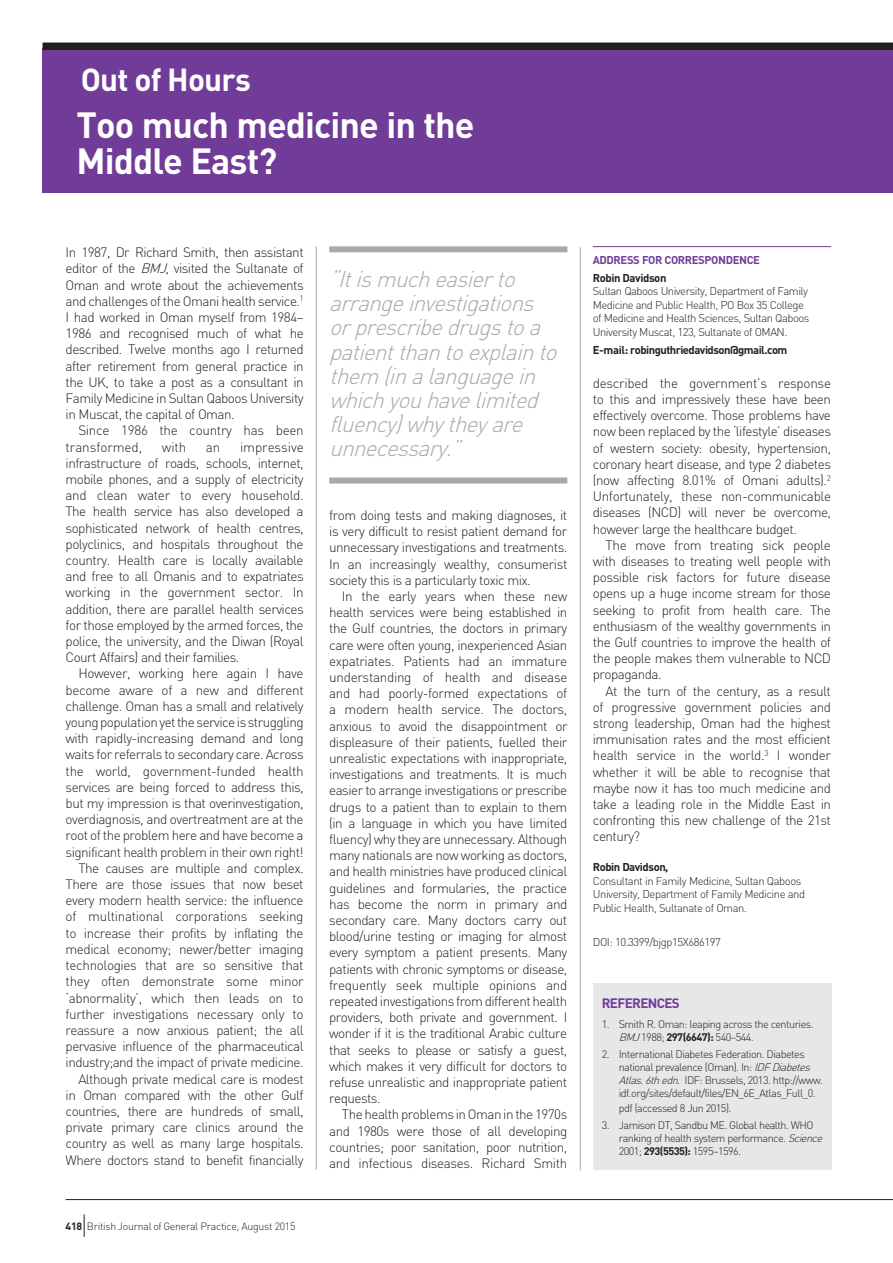
<style>
.page{position:relative;width:893px;height:1263px;background:#fff}
.page>*{position:absolute;margin:0;border:0;box-sizing:border-box;transform-origin:0 0}
.t1{font:700 36px/36px "DIN";letter-spacing:-.025em;color:#fff}
.t2{font:700 31.5px "DIN";letter-spacing:-.025em;color:#fff}
.t3{font:italic 300 22.5px/24px "DIN";color:#a8a9ad}
.t4{font:300 13.5px/16.2px "DIN";letter-spacing:-.04em;color:#231f20;text-align:justify}
.t5{font:300 13.5px/16.2px "DIN";letter-spacing:-.02em;color:#231f20}
.t6{font:700 13.5px "DIN";letter-spacing:-.05em;color:#713c98}
.t7{font:300 11.25px/13.5px "DIN";letter-spacing:-.045em;color:#231f20}
.t8{font:700 11.25px "DIN";letter-spacing:-.04em;color:#231f20}
.t9{font:700 11.25px "DIN";letter-spacing:-.035em;color:#713c98}
.t10{font:300 10.8px/13px "DIN";letter-spacing:-.05em;color:#231f20}
.t11{font:300 10.5px "DIN";letter-spacing:-.025em;color:#231f20}
.s1{font-style:italic}
.s2{font-weight:700}
</style>
<div class="page">
<div style="left:43px;top:49px;width:850px;height:144px;background:#713c98"></div>
<div style="left:43px;top:43px;width:850px;height:7px;background:#231f20"></div>
<hr style="left:580px;top:247px;width:1px;height:923px;background:#a8a9ad">
<hr style="left:316px;top:246px;width:1px;height:923px;background:#a8a9ad">
<hr style="left:66px;top:1199px;width:827px;height:1px;background:#231f20">
<svg style="left:84px;top:1214px;width:1px;height:23px"></svg>
<hr style="left:593px;top:246px;width:238px;height:1px;background:#713c98">
<div style="left:329px;top:246px;width:238px;height:6px;background:#a8a9ad"></div>
<div style="left:329px;top:477px;width:238px;height:6px;background:#a8a9ad"></div>
<div style="left:593px;top:983px;width:239px;height:186px;background:#e6e7e9"></div>
<h2 class="t2" style="left:81px;top:59px;width:172px">Out of Hours</h2>
<h1 class="t1" style="left:77px;top:105px;width:399px">Too much medicine in the<br>Middle East?</h1>
<p class="t4" style="left:66px;top:244px;width:240px">In 1987, Dr Richard Smith, then assistant editor of the <span class="s1">BMJ</span>, visited the Sultanate of Oman and wrote about the achievements and challenges of the Omani health service.<sup>1<br></sup>I had worked in Oman myself from 1984– 1986 and recognised much of what he described. Twelve months ago I returned after retirement from general practice in the UK, to take a post as a consultant in Family Medicine in Sultan Qaboos University in Muscat, the capital of Oman.</p>
<p class="t5" style="left:66px;top:422px;width:240px;text-indent:13px">Since 1986 the country has been transformed,</p>
<p class="t4" style="left:66px;top:438px;width:240px;text-indent:174px">impressive infrastructure of roads, schools, internet, mobile phones, and a supply of electricity and clean water to every household.<br>The health service has also developed a sophisticated network of health centres, polyclinics, and hospitals throughout the country. Health care is locally available and free to all Omanis and to expatriates working in the government sector. In addition, there are parallel health services for those employed by the armed forces, the police, the university, and the Diwan (Royal Court Affairs) and their families.</p>
<p class="t4" style="left:66px;top:665px;width:240px;text-align:right">However, working here again I have become aware of a new and different challenge. Oman has a small and relatively young population yet the service is struggling with rapidly-increasing demand and long waits for referrals to secondary care. Across the world, government-funded health services are being forced to address this, but my impression is that overinvestigation, overdiagnosis, and overtreatment are at the root of the problem here and have become a significant health problem in their own right!<br>The causes are multiple and complex.<br>There are those issues that now beset every modern health service: the influence of multinational corporations seeking to increase their profits by inflating the medical economy; newer/better imaging technologies that are so sensitive that they often demonstrate some minor ‘abnormality’, which then leads on to further investigations necessary only to reassure a now anxious patient; the all pervasive influence of the pharmaceutical industry;and the impact of private medicine.<br>Although private medical care is modest in Oman compared with the other Gulf countries, there are hundreds of small, private primary care clinics around the country as well as many large hospitals.<br>Where doctors stand to benefit financially</p>
<p class="t4" style="left:162px;top:438px;width:26px">with</p>
<p class="t4" style="left:206px;top:438px;width:16px">an</p>
<p class="t11" style="left:66px;top:1219px;width:231px"><span class="s2">418</span> British Journal of General Practice, August 2015</p>
<h3 class="t3" style="left:329px;top:267px;width:236px">“Itismucheasierto arrangeinvestigations orprescribedrugstoa patientthantoexplainto them (inalanguagein whichyouhavelimited fluency)whytheyare unnecessary.”</h3>
<p class="t4" style="left:329px;top:507px;width:240px">from doing tests and making diagnoses, it is very difficult to resist patient demand for unnecessary investigations and treatments.<br>In an increasingly wealthy, consumerist society this is a particularly toxic mix.</p>
<p class="t4" style="left:329px;top:588px;width:240px;text-indent:13px">In the early years when these new health services were being established in the Gulf countries, the doctors in primary care were often young, inexperienced Asian expatriates. Patients had an immature understanding of health and disease and had poorly-formed expectations of a modern health service. The doctors, anxious to avoid the disappointment or displeasure of their patients, fuelled their unrealistic expectations with inappropriate, investigations and treatments. It is much easier to arrange investigations or prescribe drugs to a patient than to explain to them (in a language in which you have limited fluency) why they are unnecessary. Although many nationals are now working as doctors, and health ministries have produced clinical guidelines and formularies, the practice has become the norm in primary and secondary care. Many doctors carry out blood/urine testing or imaging for almost every symptom a patient presents. Many patients with chronic symptoms or disease, frequently seek multiple opinions and repeated investigations from different health providers, both private and government. I wonder if it is the traditional Arabic culture that seeks to please or satisfy a guest, which makes it very difficult for doctors to refuse unrealistic and inappropriate patient requests.</p>
<p class="t4" style="left:329px;top:1106px;width:240px;text-indent:13px">The health problems in Oman in the 1970s and 1980s were those of all developing countries; poor sanitation, poor nutrition, and infectious diseases. Richard Smith</p>
<p class="t9" style="left:593px;top:253px;width:169px">ADDRESS FOR CORRESPONDENCE</p>
<p class="t8" style="left:593px;top:270px;width:75px">Robin Davidson</p>
<p class="t7" style="left:593px;top:284px;width:218px">Sultan Qaboos University, Department of Family Medicine and Public Health, PO Box 35 College of Medicine and Health Sciences, Sultan Qaboos University Muscat, 123, Sultanate of OMAN.</p>
<p class="t8" style="left:593px;top:342px;width:196px">E-mail: robinguthriedavidson@gmail.com</p>
<p class="t4" style="left:593px;top:375px;width:240px">described the government’s response to this and impressively these have been effectively overcome. Those problems have now been replaced by the ‘lifestyle’ diseases of western society: obesity, hypertension, coronary heart disease, and type 2 diabetes (now affecting 8.01% of Omani adults).<sup>2<br></sup>Unfortunately, these non-communicable diseases (NCD) will never be overcome, however large the healthcare budget.</p>
<p class="t4" style="left:593px;top:537px;width:240px;text-indent:13px">The move from treating sick people with diseases to treating well people with possible risk factors for future disease opens up a huge income stream for those seeking to profit from health care. The enthusiasm of the wealthy governments in the Gulf countries to improve the health of the people makes them vulnerable to NCD propaganda.</p>
<p class="t4" style="left:593px;top:682px;width:240px;text-indent:13px">At the turn of the century, as a result of progressive government policies and strong leadership, Oman had the highest immunisation rates and the most efficient health service in the world.<sup>3</sup> I wonder whether it will be able to recognise that maybe now it has too much medicine and take a leading role in the Middle East in confronting this new challenge of the 21st century?</p>
<p class="t8" style="left:593px;top:860px;width:77px">Robin Davidson,</p>
<p class="t7" style="left:593px;top:874px;width:214px">Consultant in Family Medicine, Sultan Qaboos<br>University, Department of Family Medicine and<br>Public Health, Sultanate of Oman.</p>
<p class="t7" style="left:593px;top:935px;width:129px">DOI: 10.3399/bjgp15X686197</p>
<p class="t6" style="left:602px;top:995px;width:80px">REFERENCES</p>
<p class="t10" style="left:619px;top:1017px;width:196px;text-indent:-17px">1. Smith R. Oman: leaping across the centuries.<br><span class="s1">BMJ</span>1988; <span class="s2">297(6647):</span> 540–544.</p>
<p class="t10" style="left:619px;top:1048px;width:206px;text-indent:-17px">2. International Diabetes Federation. Diabetes national prevalence (Oman). In: <span class="s1">IDFDiabetes Atlas.6thedn</span>. IDF: Brussels, 2013. http://www. idf.org/sites/default/files/EN_6E_Atlas_Full_0.</p>
<p class="t10" style="left:619px;top:1101px;width:114px">pdf (accessed 8 Jun 2015).</p>
<p class="t10" style="left:619px;top:1118px;width:208px;text-indent:-17px">3. Jamison DT, Sandbu ME. Global health. WHO ranking of health system performance. <span class="s1">Science<br></span>2001; <span class="s2">293(5535):</span> 1595–1596.</p>
</div>
